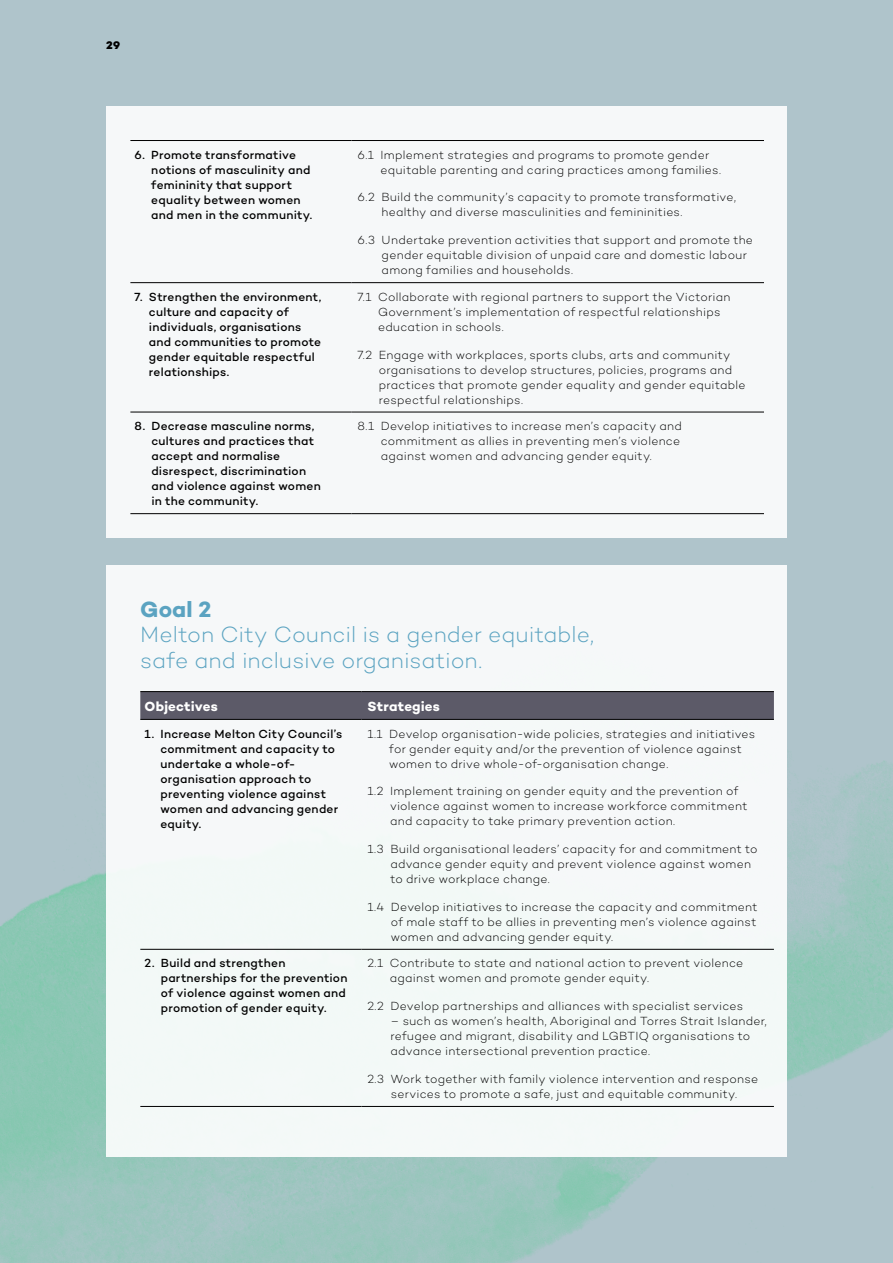
<style>
.page{position:relative;width:893px;height:1263px;background:#afc4cb}
.page>*{position:absolute;margin:0;border:0;box-sizing:border-box;transform-origin:0 0}
.t1{font:300 22.5px/25.5px "Campton";color:#5ba3c1}
.t2{font:700 22.5px "Campton";color:#5ba3c1}
.t3{font:700 13.5px "Campton";letter-spacing:.015em;color:#fff}
.t4{font:300 12px/15px "Campton";letter-spacing:.02em;color:#000}
.t5{font:500 12px/15px "Campton";letter-spacing:.02em;color:#000}
.t6{font:800 11.25px "Campton";color:#000}
</style>
<div class="page">
<img style="left:0;top:761px;width:893px;height:502px">
<div style="left:106px;top:106px;width:681px;height:432px;background:#f6f8f9"></div>
<div style="left:106px;top:565px;width:681px;height:592px;background:#f5f9f8"></div>
<hr style="left:130px;top:140px;width:221px;height:1px;background:#000">
<hr style="left:351px;top:140px;width:413px;height:1px;background:#000">
<hr style="left:130px;top:282px;width:221px;height:1px;background:#000">
<hr style="left:351px;top:282px;width:413px;height:1px;background:#000">
<hr style="left:130px;top:412px;width:221px;height:1px;background:#000">
<hr style="left:351px;top:412px;width:413px;height:1px;background:#000">
<hr style="left:130px;top:513px;width:221px;height:1px;background:#000">
<hr style="left:351px;top:513px;width:413px;height:1px;background:#000">
<svg style="left:140px;top:692px;width:634px;height:27px;background:#5b5967"></svg>
<hr style="left:140px;top:691px;width:221px;height:1px;background:#000">
<hr style="left:361px;top:691px;width:413px;height:1px;background:#000">
<hr style="left:140px;top:719px;width:221px;height:1px;background:#000">
<hr style="left:361px;top:719px;width:413px;height:1px;background:#000">
<hr style="left:140px;top:949px;width:221px;height:1px;background:#000">
<hr style="left:361px;top:949px;width:413px;height:1px;background:#000">
<hr style="left:140px;top:1106px;width:221px;height:1px;background:#000">
<hr style="left:361px;top:1106px;width:413px;height:1px;background:#000">
<p class="t6" style="left:106px;top:38px;width:15px">29</p>
<p class="t5" style="left:151px;top:147px;width:163px;text-indent:-17px">6. Promote transformative notions of masculinity and femininity that support equality between women and men in the community.</p>
<p class="t4" style="left:381px;top:147px;width:342px;text-indent:-23px">6.1 Implement strategies and programs to promote gender equitable parenting and caring practices among families.</p>
<p class="t4" style="left:381px;top:190px;width:356px;text-indent:-24px">6.2 Build the community’s capacity to promote transformative, healthy and diverse masculinities and femininities.</p>
<p class="t4" style="left:382px;top:232px;width:373px;text-indent:-24px">6.3 Undertake prevention activities that support and promote the gender equitable division of unpaid care and domestic labour among families and households.</p>
<p class="t5" style="left:149px;top:289px;width:174px;text-indent:-14px">7. Strengthen the environment, culture and capacity of individuals, organisations and communities to promote gender equitable respectful relationships.</p>
<p class="t4" style="left:378px;top:289px;width:354px;text-indent:-21px">7.1 Collaborate with regional partners to support the Victorian<br>Government’s implementation of respectful relationships education in schools.</p>
<p class="t4" style="left:379px;top:347px;width:368px;text-indent:-21px">7.2 Engage with workplaces, sports clubs, arts and community organisations to develop structures, policies, programs and practices that promote gender equality and gender equitable respectful relationships.</p>
<p class="t5" style="left:151px;top:418px;width:171px;text-indent:-17px">8. Decrease masculine norms, cultures and practices that accept and normalise disrespect, discrimination and violence against women in the community.</p>
<p class="t4" style="left:381px;top:418px;width:303px;text-indent:-23px">8.1 Develop initiatives to increase men’s capacity and commitment as allies in preventing men’s violence against women and advancing gender equity.</p>
<h1 class="t2" style="left:140px;top:595px;width:72px">Goal 2</h1>
<h1 class="t1" style="left:140px;top:621px;width:455px">Melton City Council is a gender equitable, safe and inclusive organisation.</h1>
<p class="t3" style="left:145px;top:698px;width:75px">Objectives</p>
<p class="t3" style="left:367px;top:698px;width:74px">Strategies</p>
<p class="t5" style="left:160px;top:726px;width:183px;text-indent:-16px">1. Increase Melton City Council’s commitment and capacity to undertake a whole-of&shy;organisation approach to preventing violence against women and advancing gender equity.</p>
<p class="t4" style="left:389px;top:726px;width:368px;text-indent:-22px">1.1 Develop organisation-wide policies, strategies and initiatives for gender equity and/or the prevention of violence against women to drive whole-of-organisation change.</p>
<p class="t4" style="left:390px;top:783px;width:359px;text-indent:-23px">1.2 Implement training on gender equity and the prevention of violence against women to increase workforce commitment and capacity to take primary prevention action.</p>
<p class="t4" style="left:390px;top:841px;width:369px;text-indent:-23px">1.3 Build organisational leaders’ capacity for and commitment to advance gender equity and prevent violence against women to drive workplace change.</p>
<p class="t4" style="left:391px;top:899px;width:368px;text-align:justify;text-indent:-23px">1.4 Develop initiatives to increase the capacity and commitment of male staff to be allies in preventing men’s violence against women and advancing gender equity.</p>
<p class="t5" style="left:161px;top:955px;width:188px;text-indent:-16px">2. Build and strengthen partnerships for the prevention of violence against women and promotion of gender equity.</p>
<p class="t4" style="left:390px;top:955px;width:355px;text-indent:-22px">2.1 Contribute to state and national action to prevent violence against women and promote gender equity.</p>
<p class="t4" style="left:367px;top:998px;width:377px">2.2 Develop partnerships and alliances with specialist services</p>
<p class="t4" style="left:390px;top:1013px;width:378px">– such as women’s health, Aboriginal and Torres Strait Islander, refugee and migrant, disability and LGBTIQ organisations to advance intersectional prevention practice.</p>
<p class="t4" style="left:367px;top:1071px;width:392px;text-align:center">2.3 Work together with family violence intervention and response services to promote a safe, just and equitable community.</p>
</div>
